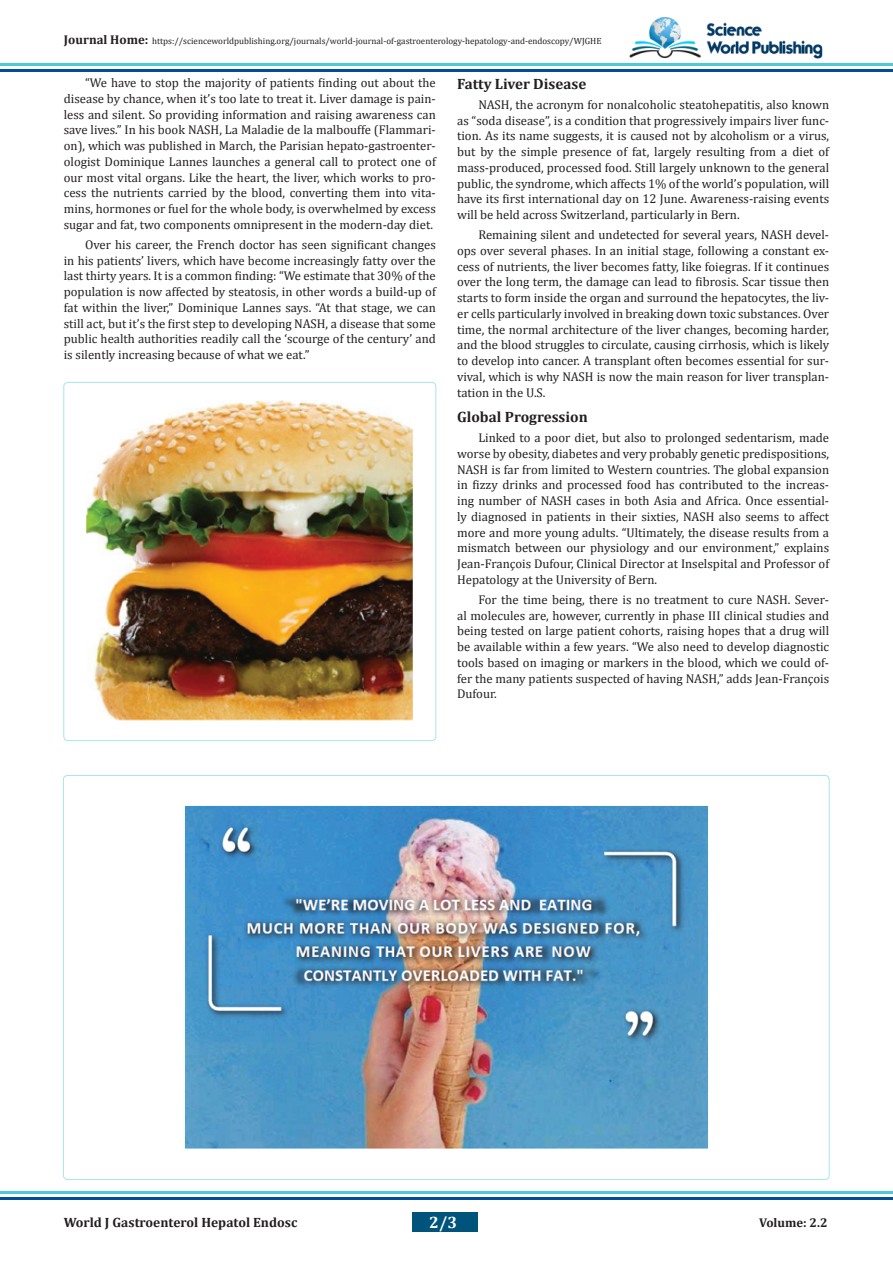
<style>
.page{position:relative;width:893px;height:1263px;background:#fff}
.page>*{position:absolute;margin:0;border:0;box-sizing:border-box;transform-origin:0 0}
.t1{font:700 16.5px "Cambria";color:#fff}
.t2{font:700 15px "Cambria";color:#231f20}
.t3{font:700 13.5px "Cambria";color:#231f20}
.t4{font:12.75px/15.8px "Cambria";color:#231f20;text-align:justify}
.t5{font:700 12.75px "Cambria";color:#231f20}
.t6{font:9px "Cambria";color:#231f20}
.s1{font-weight:700;font-size:12.75px}
</style>
<div class="page">
<div style="left:412px;top:1212px;width:66px;height:19px;background:#00547b"></div>
<img style="left:623px;top:17px;width:206px;height:47px">
<hr style="left:0;top:64px;width:893px;height:2px;background:#4fc8db">
<hr style="left:0;top:70px;width:893px;height:2px;background:#004c99">
<hr style="left:0;top:1192px;width:893px;height:2px;background:#4fc8db">
<hr style="left:0;top:1198px;width:893px;height:2px;background:#004c99">
<img style="left:86px;top:400px;width:327px;height:321px">
<div style="left:63px;top:382px;width:373px;height:359px;border:1px solid #4fc8db;border-radius:4px"></div>
<img style="left:184px;top:805px;width:524px;height:344px">
<p class="t6" style="left:64px;top:35px;width:539px"><span class="s1">Journal Home:</span> https://scienceworldpublishing.org/journals/world-journal-of-gastroenterology-hepatology-and-endoscopy/WJGHE</p>
<p class="t4" style="left:64px;top:75px;width:374px;text-indent:21px">“We have to stop the majority of patients finding out about the disease by chance, when it’s too late to treat it. Liver damage is pain&shy;less and silent. So providing information and raising awareness can save lives.” In his book NASH, La Maladie de la malbouffe (Flammari&shy;on), which was published in March, the Parisian hepato-gastroenter&shy;ologist Dominique Lannes launches a general call to protect one of our most vital organs. Like the heart, the liver, which works to pro&shy;cess the nutrients carried by the blood, converting them into vita&shy;mins, hormones or fuel for the whole body, is overwhelmed by excess sugar and fat, two components omnipresent in the modern-day diet.</p>
<p class="t4" style="left:64px;top:237px;width:374px;text-indent:21px">Over his career, the French doctor has seen significant changes in his patients’ livers, which have become increasingly fatty over the last thirty years. It is a common finding: “We estimate that 30% of the population is now affected by steatosis, in other words a build-up of fat within the liver,” Dominique Lannes says. “At that stage, we can still act, but it’s the first step to developing NASH, a disease that some public health authorities readily call the ‘scourge of the century’ and is silently increasing because of what we eat.”</p>
<p class="t2" style="left:457px;top:73px;width:131px">Fatty Liver Disease</p>
<p class="t4" style="left:457px;top:97px;width:374px;text-indent:21px">NASH, the acronym for nonalcoholic steatohepatitis, also known as “soda disease”, is a condition that progressively impairs liver func&shy;tion. As its name suggests, it is caused not by alcoholism or a virus, but by the simple presence of fat, largely resulting from a diet of mass-produced, processed food. Still largely unknown to the general public, the syndrome, which affects 1% of the world’s population, will have its first international day on 12 June. Awareness-raising events will be held across Switzerland, particularly in Bern.</p>
<p class="t4" style="left:457px;top:227px;width:374px;text-indent:21px">Remaining silent and undetected for several years, NASH devel&shy;ops over several phases. In an initial stage, following a constant ex&shy;cess of nutrients, the liver becomes fatty, like foiegras. If it continues over the long term, the damage can lead to fibrosis. Scar tissue then starts to form inside the organ and surround the hepatocytes, the liv&shy;er cells particularly involved in breaking down toxic substances. Over time, the normal architecture of the liver changes, becoming harder, and the blood struggles to circulate, causing cirrhosis, which is likely to develop into cancer. A transplant often becomes essential for sur&shy;vival, which is why NASH is now the main reason for liver transplan&shy;tation in the U.S.</p>
<p class="t2" style="left:457px;top:406px;width:132px">Global Progression</p>
<p class="t4" style="left:457px;top:430px;width:374px;text-indent:21px">Linked to a poor diet, but also to prolonged sedentarism, made worse by obesity, diabetes and very probably genetic predispositions, NASH is far from limited to Western countries. The global expansion in fizzy drinks and processed food has contributed to the increas&shy;ing number of NASH cases in both Asia and Africa. Once essential&shy;ly diagnosed in patients in their sixties, NASH also seems to affect more and more young adults. “Ultimately, the disease results from a mismatch between our physiology and our environment,” explains Jean-François Dufour, Clinical Director at Inselspital and Professor of Hepatology at the University of Bern.</p>
<p class="t4" style="left:457px;top:591px;width:374px;text-indent:21px">For the time being, there is no treatment to cure NASH. Sever&shy;al molecules are, however, currently in phase III clinical studies and being tested on large patient cohorts, raising hopes that a drug will be available within a few years. “We also need to develop diagnostic tools based on imaging or markers in the blood, which we could of&shy;fer the many patients suspected of having NASH,” adds Jean-François Dufour.</p>
<p class="t1" style="left:429px;top:1211px;width:29px">2/3</p>
<p class="t3" style="left:64px;top:1213px;width:235px">World J Gastroenterol Hepatol Endosc</p>
<p class="t5" style="left:759px;top:1213px;width:70px">Volume: 2.2</p>
</div>
